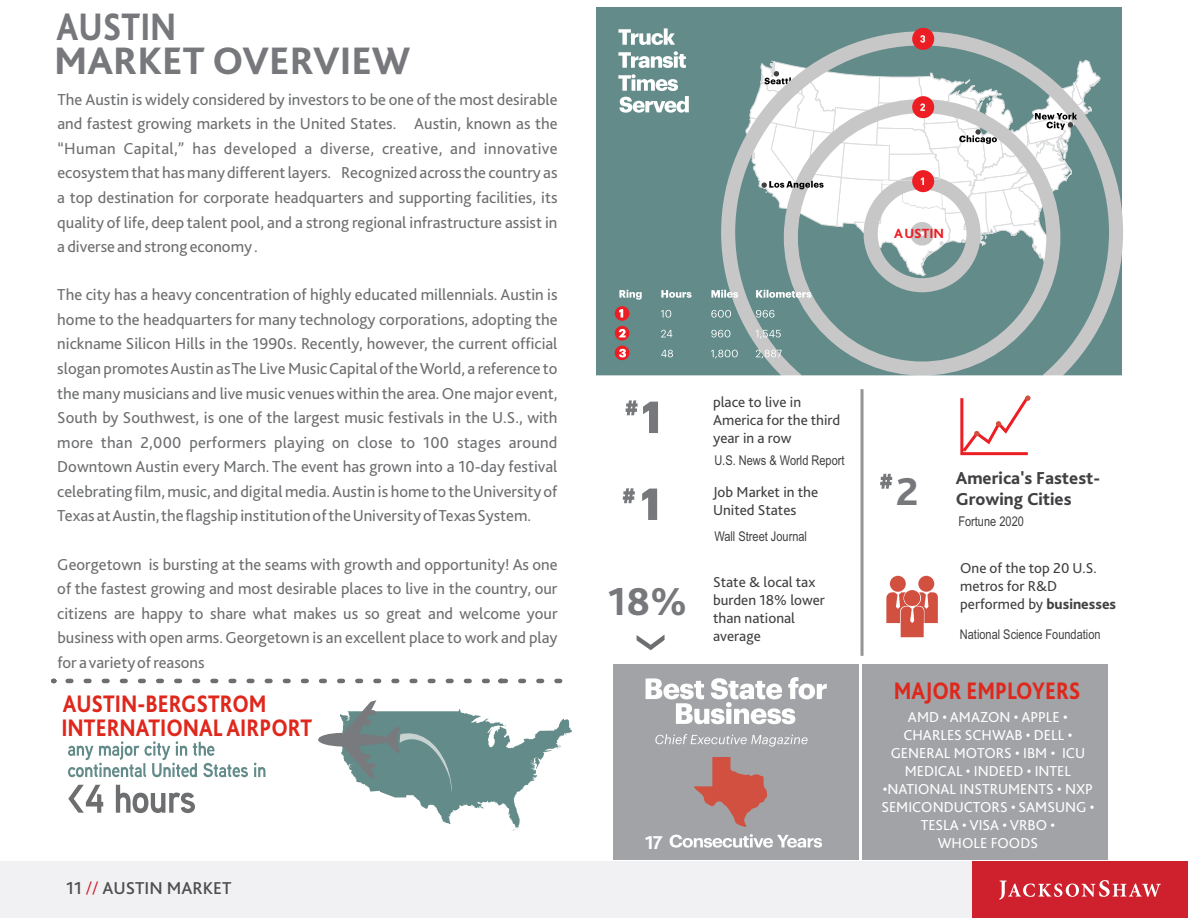
<style>
.page{position:relative;width:1188px;height:918px;background:#fff}
.page>*{position:absolute;margin:0;border:0;box-sizing:border-box;transform-origin:0 0}
.t1{font:800 40.8px "Bliss 2";color:#77787b}
.t2{font:800 40.05px/34px "Bliss 2";color:#77787b;scale:.85 1}
.t3{font:800 25.05px/24px "Bliss 2";color:#df271c;scale:.85 1}
.t4{font:800 19.5px "Bliss 2";color:#fff}
.t5{font:800 18.15px/20.2px "Bliss 2";color:#414042}
.t6{font:500 18px "Bliss 2";color:#4f4e4e}
.t7{font:16.65px/24.6px "Bliss 2";color:#6d6e70;text-align:justify}
.t8{font:15.15px/18px "Bliss 2";color:#414042}
.t9{font:15.15px/18px "Bliss 2";color:#fff;text-align:center}
.t10{font:800 13.95px "Bliss 2";color:#ed1d24}
.t11{font:13.5px "Arial Narrow";color:#414042}
.s1{font-weight:300;color:#ce202d}
.s2{font-weight:800}
</style>
<div class="page">
<div style="left:0;top:862px;width:1188px;height:56px;background:#f1f1f3"></div>
<div style="left:972px;top:862px;width:216px;height:56px;background:#ce202d"></div>
<svg style="left:999px;top:880px;width:162px;height:20px"></svg>
<div style="left:596px;top:8px;width:525px;height:368px;background:#628b89"></div>
<svg style="left:618px;top:28px;width:57px;height:17px"></svg>
<svg style="left:618px;top:51px;width:68px;height:17px"></svg>
<svg style="left:618px;top:74px;width:71px;height:39px"></svg>
<svg style="left:714px;top:24px;width:409px;height:352px"></svg>
<div style="left:912px;top:28px;width:22px;height:22px;background:#ed1d24;border-radius:50%"></div>
<svg style="left:920px;top:35px;width:5px;height:8px"></svg>
<svg style="left:745px;top:60px;width:356px;height:216px"></svg>
<div style="left:615px;top:306px;width:14px;height:15px;background:#ed1d24;border-radius:50%"></div>
<div style="left:615px;top:326px;width:14px;height:14px;background:#ed1d24;border-radius:50%"></div>
<div style="left:615px;top:346px;width:14px;height:14px;background:#ed1d24;border-radius:50%"></div>
<svg style="left:619px;top:309px;width:4px;height:9px"></svg>
<svg style="left:619px;top:329px;width:7px;height:8px"></svg>
<svg style="left:619px;top:349px;width:7px;height:8px"></svg>
<svg style="left:661px;top:350px;width:121px;height:9px"></svg>
<svg style="left:661px;top:330px;width:120px;height:9px"></svg>
<svg style="left:661px;top:310px;width:113px;height:8px"></svg>
<svg style="left:619px;top:290px;width:192px;height:10px"></svg>
<hr style="left:861px;top:389px;width:3px;height:267px;background:#939597">
<div style="left:862px;top:665px;width:245px;height:195px;background:#a1a3a6"></div>
<svg style="left:626px;top:400px;width:32px;height:33px"></svg>
<svg style="left:623px;top:488px;width:12px;height:15px"></svg>
<svg style="left:886px;top:576px;width:52px;height:61px"></svg>
<svg style="left:959px;top:395px;width:73px;height:61px"></svg>
<svg style="left:642px;top:489px;width:15px;height:31px"></svg>
<div style="left:614px;top:665px;width:245px;height:195px;background:#a1a3a6"></div>
<svg style="left:646px;top:677px;width:181px;height:47px"></svg>
<svg style="left:655px;top:734px;width:153px;height:13px"></svg>
<svg style="left:670px;top:834px;width:152px;height:14px"></svg>
<svg style="left:694px;top:757px;width:73px;height:70px"></svg>
<svg style="left:318px;top:700px;width:254px;height:131px"></svg>
<svg style="left:68px;top:741px;width:197px;height:36px"></svg>
<svg style="left:68px;top:785px;width:127px;height:28px"></svg>
<svg style="left:68px;top:679px;width:495px;height:4px"></svg>
<svg style="left:880px;top:474px;width:12px;height:15px"></svg>
<svg style="left:637px;top:635px;width:28px;height:15px"></svg>
<h2 class="t2" style="left:54px;top:8px;width:421px">AUSTIN<br>MARKET OVERVIEW</h2>
<p class="t7" style="left:57px;top:87px;width:502px">The Austin is widely considered by investors to be one of the most desirable and fastest growing markets in the United States. Austin, known as the “Human Capital,” has developed a diverse, creative, and innovative ecosystemthat has manydifferentlayers. Recognized acrossthe country as a top destination for corporate headquarters and supporting facilities, its quality of life, deep talent pool, and a strong regional infrastructure assist in adiverse and strong economy.</p>
<p class="t7" style="left:57px;top:282px;width:502px">The city has a heavy concentration of highly educated millennials. Austin is home to the headquarters for many technology corporations, adopting the nickname Silicon Hills in the 1990s. Recently, however, the current official slogan promotesAustin asThe Live MusicCapitaloftheWorld,a referenceto the many musicians and live music venues within the area.One major event, South by Southwest, is one of the largest music festivals in the U.S., with more than 2,000 performers playing on close to 100 stages around Downtown Austin every March. The event has grown into a 10-day festival celebratingfilm, music, anddigital media.Austin is home totheUniversityof Texas atAustin,theflagshipinstitutionoftheUniversityofTexasSystem.</p>
<p class="t7" style="left:57px;top:551px;width:502px">Georgetown is bursting at the seams with growth and opportunity! As one of the fastest growing and most desirable places to live in the country, our citizens are happy to share what makes us so great and welcome your business with open arms.Georgetown is an excellent place to work and play foravarietyofreasons</p>
<h3 class="t3" style="left:61px;top:691px;width:296px">AUSTIN-BERGSTROM<br>INTERNATIONAL AIRPORT</h3>
<p class="t6" style="left:66px;top:877px;width:167px">11 <span class="s1">//</span> AUSTIN MARKET</p>
<p class="t10" style="left:894px;top:224px;width:52px">AUSTIN</p>
<h1 class="t1" style="left:608px;top:576px;width:81px">18%</h1>
<p class="t8" style="left:713px;top:393px;width:129px">place to live in<br>America for the third year in a row</p>
<p class="t8" style="left:713px;top:483px;width:107px">Job Market in the<br>United States</p>
<p class="t11" style="left:714px;top:450px;width:132px">U.S. News &amp; World Report</p>
<p class="t11" style="left:714px;top:526px;width:94px">Wall Street Journal</p>
<p class="t8" style="left:713px;top:573px;width:113px">State &amp; local tax burden 18% lower than national average</p>
<p class="t4" style="left:645px;top:830px;width:19px">17</p>
<h1 class="t1" style="left:896px;top:466px;width:24px">2</h1>
<p class="t5" style="left:956px;top:468px;width:146px">America's Fastest-<br>Growing Cities</p>
<p class="t11" style="left:958px;top:511px;width:67px">Fortune 2020</p>
<p class="t8" style="left:960px;top:559px;width:157px">One of the top 20 U.S. metros for R&amp;D performed by <span class="s2">businesses</span></p>
<p class="t11" style="left:960px;top:624px;width:142px">National Science Foundation</p>
<h3 class="t3" style="left:894px;top:678px;width:221px">MAJOR EMPLOYERS</h3>
<p class="t9" style="left:891px;top:708px;width:196px">AMD • AMAZON • APPLE •<br>CHARLES SCHWAB • DELL •<br>GENERAL MOTORS • IBM • ICU<br>MEDICAL • INDEED • INTEL</p>
<p class="t9" style="left:881px;top:780px;width:214px">•NATIONAL INSTRUMENTS • NXP<br>SEMICONDUCTORS • SAMSUNG •<br>TESLA • VISA • VRBO •<br>WHOLE FOODS</p>
</div>
